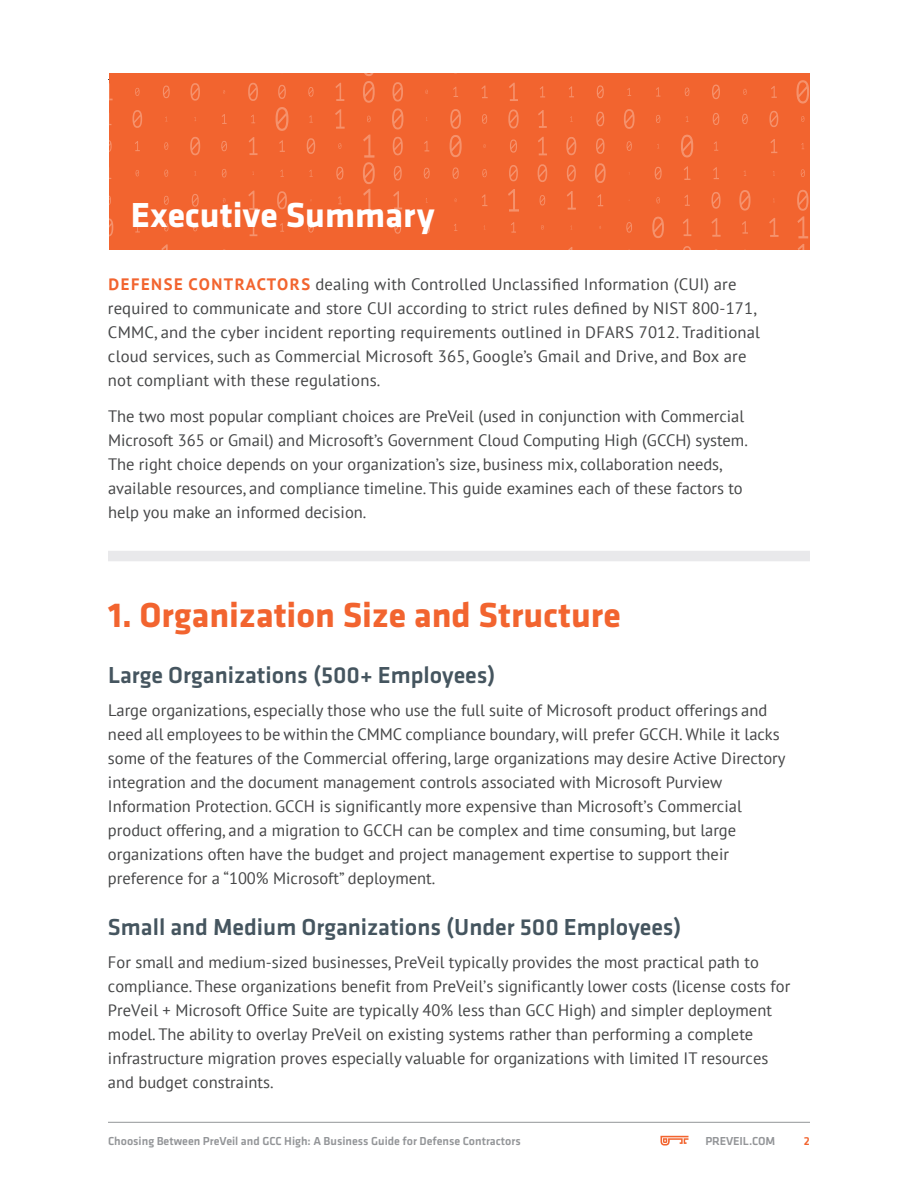
<style>
.page{position:relative;width:918px;height:1188px;background:#fff}
.page>*{position:absolute;margin:0;border:0;box-sizing:border-box;transform-origin:0 0}
.BodyText{font:700 36px "Klavika";color:#f2642f}
.Hed1{font:700 36px "Klavika";color:#fff}
.BodyText-2{font:500 24px "Klavika";color:#45555f}
.BodyText-3{font:16.5px/24px "PT Sans";color:#454647}
.t1{font:500 12px "Klavika";color:#939598}
.t2{font:500 12px "Klavika";color:#f2642f}
.s1{font-weight:700;color:#f2642f}
</style>
<div class="page">
<hr style="left:108px;top:1122px;width:702px;height:1px;background:#939598">
<svg style="left:660px;top:1136px;width:29px;height:10px"></svg>
<hr style="left:108px;top:79px;width:702px;height:1px;background:#454647">
<div style="left:109px;top:74px;width:700px;height:176px;background:#f2642f"></div>
<svg style="left:109px;top:83px;width:4px;height:17px"></svg>
<svg style="left:135px;top:88px;width:5px;height:8px"></svg>
<svg style="left:163px;top:86px;width:7px;height:12px"></svg>
<svg style="left:190px;top:83px;width:10px;height:18px"></svg>
<svg style="left:248px;top:83px;width:10px;height:18px"></svg>
<svg style="left:278px;top:85px;width:8px;height:14px"></svg>
<svg style="left:308px;top:87px;width:6px;height:10px"></svg>
<svg style="left:335px;top:83px;width:9px;height:18px"></svg>
<svg style="left:363px;top:74px;width:12px;height:29px"></svg>
<svg style="left:392px;top:82px;width:11px;height:20px"></svg>
<svg style="left:453px;top:87px;width:5px;height:10px"></svg>
<svg style="left:481px;top:85px;width:7px;height:13px"></svg>
<svg style="left:509px;top:83px;width:9px;height:18px"></svg>
<svg style="left:540px;top:86px;width:5px;height:11px"></svg>
<svg style="left:569px;top:86px;width:5px;height:11px"></svg>
<svg style="left:597px;top:85px;width:7px;height:13px"></svg>
<svg style="left:627px;top:88px;width:4px;height:8px"></svg>
<svg style="left:656px;top:87px;width:4px;height:10px"></svg>
<svg style="left:685px;top:88px;width:4px;height:8px"></svg>
<svg style="left:712px;top:85px;width:8px;height:14px"></svg>
<svg style="left:743px;top:89px;width:4px;height:6px"></svg>
<svg style="left:771px;top:86px;width:6px;height:12px"></svg>
<svg style="left:796px;top:80px;width:13px;height:24px"></svg>
<svg style="left:109px;top:113px;width:2px;height:12px"></svg>
<svg style="left:133px;top:110px;width:9px;height:18px"></svg>
<svg style="left:222px;top:114px;width:5px;height:10px"></svg>
<svg style="left:251px;top:115px;width:4px;height:8px"></svg>
<svg style="left:276px;top:107px;width:12px;height:24px"></svg>
<svg style="left:309px;top:115px;width:4px;height:8px"></svg>
<svg style="left:335px;top:109px;width:10px;height:20px"></svg>
<svg style="left:367px;top:116px;width:4px;height:6px"></svg>
<svg style="left:392px;top:108px;width:11px;height:22px"></svg>
<svg style="left:450px;top:109px;width:11px;height:20px"></svg>
<svg style="left:482px;top:114px;width:5px;height:10px"></svg>
<svg style="left:508px;top:109px;width:11px;height:19px"></svg>
<svg style="left:538px;top:110px;width:9px;height:18px"></svg>
<svg style="left:596px;top:112px;width:8px;height:14px"></svg>
<svg style="left:624px;top:109px;width:11px;height:20px"></svg>
<svg style="left:656px;top:115px;width:4px;height:8px"></svg>
<svg style="left:713px;top:113px;width:6px;height:12px"></svg>
<svg style="left:742px;top:114px;width:6px;height:10px"></svg>
<svg style="left:769px;top:111px;width:9px;height:16px"></svg>
<svg style="left:801px;top:116px;width:3px;height:6px"></svg>
<svg style="left:109px;top:140px;width:3px;height:12px"></svg>
<svg style="left:135px;top:141px;width:5px;height:10px"></svg>
<svg style="left:164px;top:142px;width:4px;height:8px"></svg>
<svg style="left:190px;top:137px;width:10px;height:18px"></svg>
<svg style="left:221px;top:141px;width:6px;height:10px"></svg>
<svg style="left:249px;top:137px;width:9px;height:18px"></svg>
<svg style="left:279px;top:140px;width:6px;height:12px"></svg>
<svg style="left:307px;top:138px;width:8px;height:16px"></svg>
<svg style="left:338px;top:143px;width:3px;height:6px"></svg>
<svg style="left:393px;top:137px;width:10px;height:18px"></svg>
<svg style="left:424px;top:141px;width:5px;height:10px"></svg>
<svg style="left:450px;top:135px;width:12px;height:22px"></svg>
<svg style="left:510px;top:139px;width:7px;height:14px"></svg>
<svg style="left:538px;top:137px;width:9px;height:18px"></svg>
<svg style="left:566px;top:137px;width:10px;height:18px"></svg>
<svg style="left:596px;top:138px;width:9px;height:16px"></svg>
<svg style="left:627px;top:141px;width:5px;height:10px"></svg>
<svg style="left:681px;top:135px;width:12px;height:22px"></svg>
<svg style="left:714px;top:141px;width:4px;height:10px"></svg>
<svg style="left:770px;top:139px;width:7px;height:14px"></svg>
<svg style="left:801px;top:143px;width:3px;height:6px"></svg>
<svg style="left:109px;top:168px;width:2px;height:11px"></svg>
<svg style="left:136px;top:170px;width:3px;height:6px"></svg>
<svg style="left:164px;top:170px;width:4px;height:7px"></svg>
<svg style="left:222px;top:169px;width:4px;height:8px"></svg>
<svg style="left:280px;top:170px;width:4px;height:7px"></svg>
<svg style="left:309px;top:170px;width:4px;height:7px"></svg>
<svg style="left:336px;top:167px;width:7px;height:13px"></svg>
<svg style="left:394px;top:166px;width:8px;height:15px"></svg>
<svg style="left:424px;top:168px;width:6px;height:11px"></svg>
<svg style="left:453px;top:167px;width:6px;height:12px"></svg>
<svg style="left:482px;top:169px;width:5px;height:8px"></svg>
<svg style="left:509px;top:165px;width:9px;height:16px"></svg>
<svg style="left:538px;top:164px;width:9px;height:18px"></svg>
<svg style="left:567px;top:165px;width:9px;height:16px"></svg>
<svg style="left:595px;top:163px;width:11px;height:20px"></svg>
<svg style="left:655px;top:167px;width:7px;height:13px"></svg>
<svg style="left:684px;top:166px;width:6px;height:14px"></svg>
<svg style="left:713px;top:167px;width:6px;height:12px"></svg>
<svg style="left:801px;top:169px;width:4px;height:8px"></svg>
<svg style="left:109px;top:196px;width:2px;height:9px"></svg>
<svg style="left:164px;top:196px;width:5px;height:9px"></svg>
<svg style="left:192px;top:194px;width:7px;height:13px"></svg>
<svg style="left:248px;top:191px;width:10px;height:19px"></svg>
<svg style="left:277px;top:191px;width:10px;height:18px"></svg>
<svg style="left:338px;top:196px;width:4px;height:8px"></svg>
<svg style="left:363px;top:135px;width:12px;height:77px"></svg>
<svg style="left:393px;top:191px;width:9px;height:18px"></svg>
<svg style="left:482px;top:194px;width:5px;height:12px"></svg>
<svg style="left:508px;top:189px;width:11px;height:23px"></svg>
<svg style="left:540px;top:195px;width:5px;height:10px"></svg>
<svg style="left:567px;top:191px;width:9px;height:19px"></svg>
<svg style="left:597px;top:194px;width:6px;height:12px"></svg>
<svg style="left:656px;top:197px;width:4px;height:6px"></svg>
<svg style="left:684px;top:195px;width:6px;height:11px"></svg>
<svg style="left:711px;top:192px;width:10px;height:17px"></svg>
<svg style="left:739px;top:190px;width:12px;height:21px"></svg>
<svg style="left:109px;top:218px;width:4px;height:18px"></svg>
<svg style="left:135px;top:222px;width:5px;height:10px"></svg>
<svg style="left:164px;top:223px;width:4px;height:8px"></svg>
<svg style="left:193px;top:223px;width:4px;height:8px"></svg>
<svg style="left:249px;top:219px;width:8px;height:17px"></svg>
<svg style="left:280px;top:223px;width:4px;height:9px"></svg>
<svg style="left:308px;top:222px;width:6px;height:11px"></svg>
<svg style="left:394px;top:221px;width:7px;height:13px"></svg>
<svg style="left:423px;top:221px;width:7px;height:13px"></svg>
<svg style="left:511px;top:222px;width:5px;height:11px"></svg>
<svg style="left:541px;top:225px;width:3px;height:5px"></svg>
<svg style="left:626px;top:222px;width:6px;height:11px"></svg>
<svg style="left:652px;top:217px;width:12px;height:21px"></svg>
<svg style="left:683px;top:219px;width:8px;height:17px"></svg>
<svg style="left:711px;top:218px;width:10px;height:19px"></svg>
<svg style="left:742px;top:221px;width:6px;height:13px"></svg>
<svg style="left:769px;top:218px;width:10px;height:19px"></svg>
<svg style="left:797px;top:190px;width:11px;height:48px"></svg>
<svg style="left:161px;top:244px;width:7px;height:6px"></svg>
<svg style="left:568px;top:247px;width:5px;height:3px"></svg>
<svg style="left:683px;top:246px;width:8px;height:4px"></svg>
<svg style="left:798px;top:244px;width:7px;height:6px"></svg>
<div style="left:108px;top:551px;width:702px;height:10px;background:#e9e9eb"></div>
<p class="Hed1" style="left:131px;top:195px;width:306px">Executive Summary</p>
<p class="BodyText-3" style="left:108px;top:272px;width:654px"><span class="s1">DEFENSE CONTRACTORS</span> dealing with Controlled Unclassified Information (CUI) are required to communicate and store CUI according to strict rules defined by NIST 800-171, CMMC, and the cyber incident reporting requirements outlined in DFARS 7012. Traditional cloud services, such as Commercial Microsoft 365, Google’s Gmail and Drive, and Box are not compliant with these regulations.</p>
<p class="BodyText-3" style="left:108px;top:404px;width:641px">The two most popular compliant choices are PreVeil (used in conjunction with Commercial Microsoft 365 or Gmail) and Microsoft’s Government Cloud Computing High (GCCH) system.<br>The right choice depends on your organization’s size, business mix, collaboration needs, available resources, and compliance timeline. This guide examines each of these factors to help you make an informed decision.</p>
<p class="BodyText" style="left:108px;top:596px;width:514px">1. Organization Size and Structure</p>
<p class="BodyText-2" style="left:108px;top:662px;width:389px">Large Organizations (500+ Employees)</p>
<p class="BodyText-3" style="left:108px;top:698px;width:679px">Large organizations, especially those who use the full suite of Microsoft product offerings and need all employees to be within the CMMC compliance boundary, will prefer GCCH. While it lacks some of the features of the Commercial offering, large organizations may desire Active Directory integration and the document management controls associated with Microsoft Purview Information Protection. GCCH is significantly more expensive than Microsoft’s Commercial product offering, and a migration to GCCH can be complex and time consuming, but large organizations often have the budget and project management expertise to support their preference for a “100% Microsoft” deployment.</p>
<p class="BodyText-2" style="left:108px;top:914px;width:575px">Small and Medium Organizations (Under 500 Employees)</p>
<p class="BodyText-3" style="left:108px;top:950px;width:684px">For small and medium-sized businesses, PreVeil typically provides the most practical path to compliance. These organizations benefit from PreVeil’s significantly lower costs (license costs for PreVeil + Microsoft Office Suite are typically 40% less than GCC High) and simpler deployment model. The ability to overlay PreVeil on existing systems rather than performing a complete infrastructure migration proves especially valuable for organizations with limited IT resources and budget constraints.</p>
<p class="t1" style="left:108px;top:1134px;width:414px">Choosing Between PreVeil and GCC High: A Business Guide for Defense Contractors</p>
<p class="t1" style="left:705px;top:1134px;width:72px">PREVEIL.COM</p>
<p class="t2" style="left:804px;top:1134px;width:8px">2</p>
</div>
